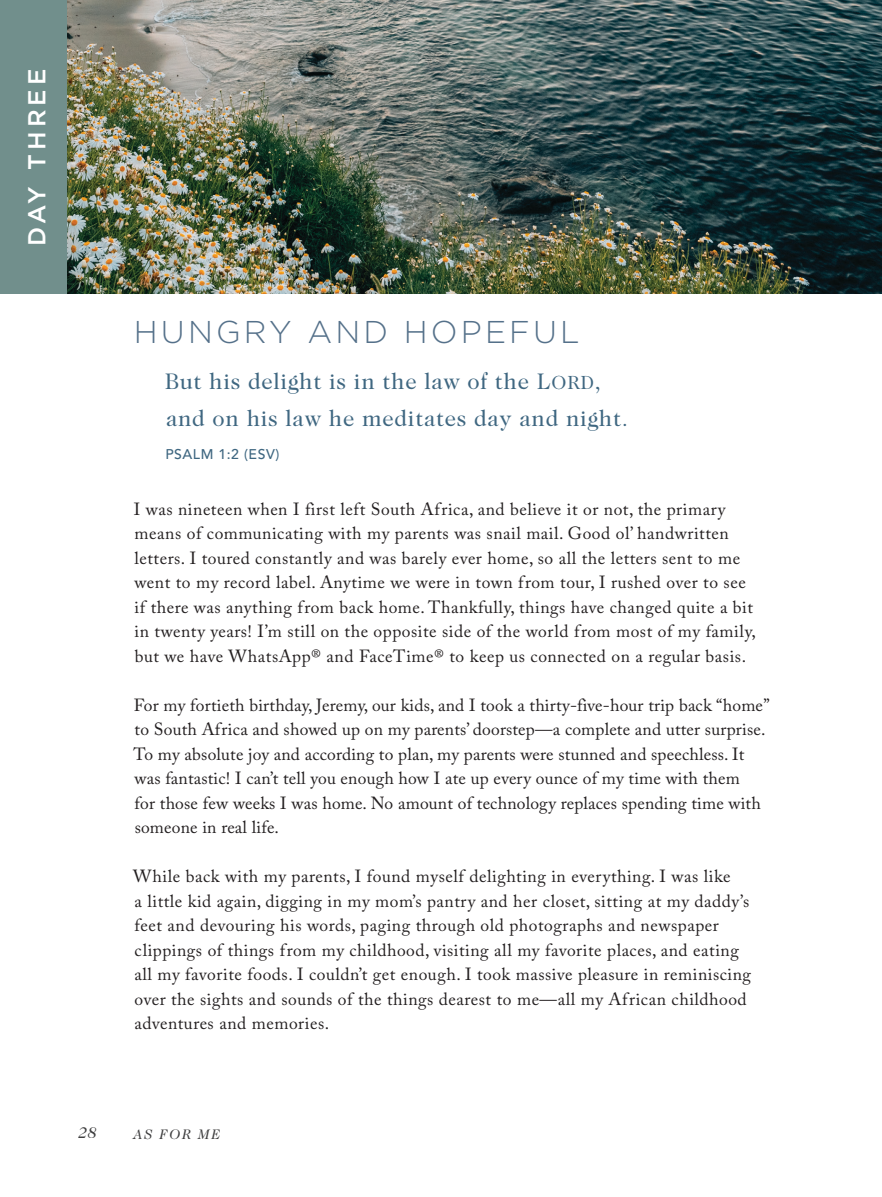
<style>
.page{position:relative;width:882px;height:1197px;background:#fff}
.page>*{position:absolute;margin:0;border:0;box-sizing:border-box;transform-origin:0 0}
.Day_Title{font:300 31.5px "Gotham";letter-spacing:.1em;color:#55718a}
.t1{font:500 24.5px "Gotham";letter-spacing:.17em;color:#fff}
.Scripture{font:22.75px "Caslon 224 Std";letter-spacing:.03em;color:#3f6781}
.Body_No_Indent{font:17.5px/24.5px "Adobe Caslon Pro";letter-spacing:.03em;color:#231f20}
.Body_No_Indent-2{font:17.5px/24.5px "Adobe Caslon Pro";letter-spacing:.01em;color:#231f20}
.t2{font:italic 15.75px "Caslon 224 Std";color:#3e3e3f}
.Scripture_Reference{font:500 14px "Avenir LT Std";letter-spacing:.04em;color:#3f6781}
.t3{font:italic 14px "Caslon 224 Std";letter-spacing:.12em;color:#3e3e3f}
.s1{font-size:19.25px}
</style>
<div class="page">
<img style="left:67px;top:0;width:815px;height:294px">
<div style="left:0;top:0;width:67px;height:294px;background:#718f8c"></div>
<p class="t1" style="left:21px;top:246px;width:179px;rotate:-90deg">DAY THREE</p>
<p class="Day_Title" style="left:134px;top:312px;width:447px">HUNGRY AND HOPEFUL</p>
<p class="Scripture" style="left:165px;top:368px;width:438px">But his delight is in the law of the L<span class="s1">ORD</span>,</p>
<p class="Scripture" style="left:166px;top:405px;width:464px">and on his law he meditates day and night.</p>
<p class="Scripture_Reference" style="left:165px;top:446px;width:115px">PSALM 1:2 (ESV)</p>
<p class="Body_No_Indent" style="left:134px;top:496px;width:623px">I was nineteen when I first left South Africa, and believe it or not, the primary means of communicating with my parents was snail mail. Good ol’ handwritten letters. I toured constantly and was barely ever home, so all the letters sent to me went to my record label. Anytime we were in town from tour, I rushed over to see if there was anything from back home. Thankfully, things have changed quite a bit in twenty years! I’m still on the opposite side of the world from most of my family, but we have WhatsApp® and FaceTime® to keep us connected on a regular basis.</p>
<p class="Body_No_Indent-2" style="left:134px;top:692px;width:638px">For my fortieth birthday, Jeremy, our kids, and I took a thirty-five-hour trip back “home” to South Africa and showed up on my parents’ doorstep—a complete and utter surprise.<br>To my absolute joy and according to plan, my parents were stunned and speechless. It was fantastic! I can’t tell you enough how I ate up every ounce of my time with them<br>for those few weeks I was home. No amount of technology replaces spending time with someone in real life.</p>
<p class="Body_No_Indent" style="left:133px;top:864px;width:619px">While back with my parents, I found myself delighting in everything. I was like<br>a little kid again, digging in my mom’s pantry and her closet, sitting at my daddy’s feet and devouring his words, paging through old photographs and newspaper clippings of things from my childhood, visiting all my favorite places, and eating all my favorite foods. I couldn’t get enough. I took massive pleasure in reminiscing over the sights and sounds of the things dearest to me—all my African childhood adventures and memories.</p>
<p class="t2" style="left:79px;top:1123px;width:20px">28</p>
<p class="t3" style="left:134px;top:1126px;width:88px">AS FOR ME</p>
</div>
